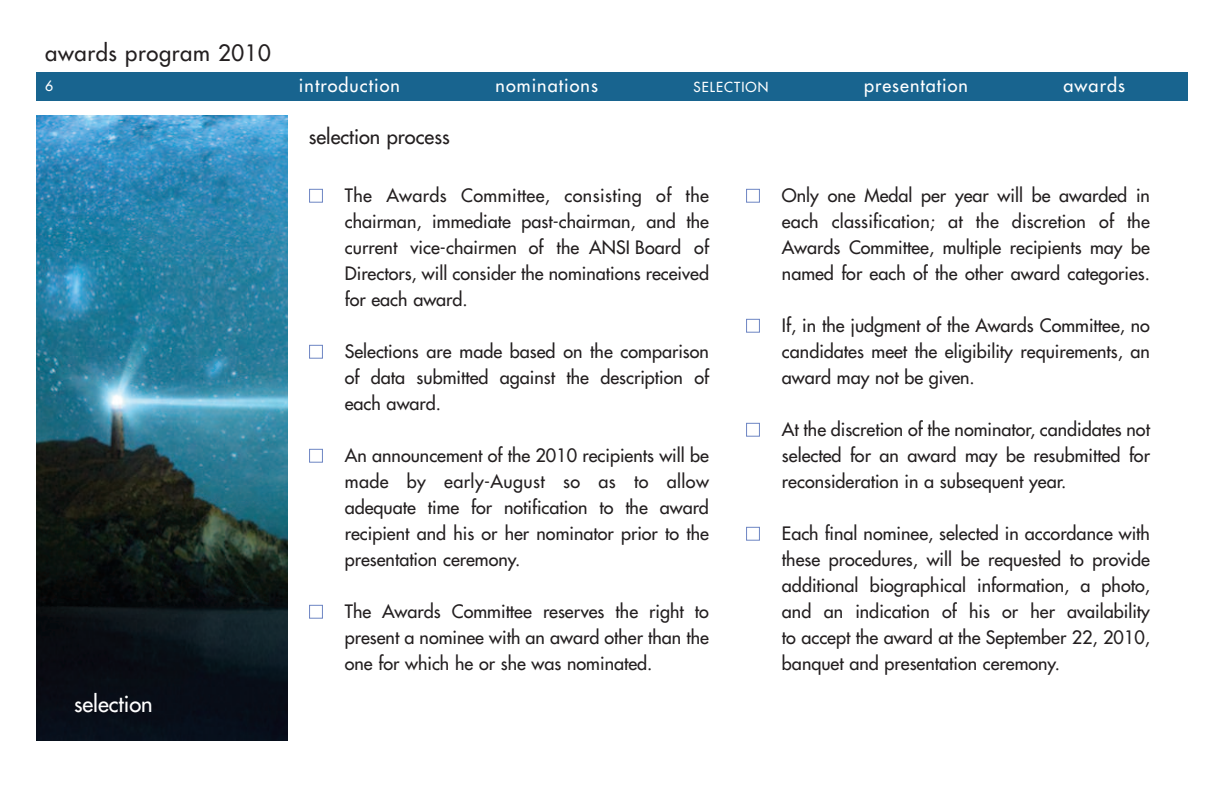
<style>
.page{position:relative;width:1224px;height:792px;background:#fff}
.page>*{position:absolute;margin:0;border:0;box-sizing:border-box;transform-origin:0 0}
.t1{font:22px "Futura";letter-spacing:.03em;color:#231f20}
.t2{font:22px "Futura";color:#fff}
.t3{font:20px "Futura";color:#231f20}
.t4{font:18px/26px "Futura";color:#231f20;text-align:justify}
.t5{font:18px "Futura";letter-spacing:.06em;color:#fff}
.t6{font:14px "Futura";color:#fff}
.t7{font:13.6px "Futura";letter-spacing:.075em;color:#fff}
.s1{color:#fff}
</style>
<div class="page">
<div style="left:36px;top:72px;width:1152px;height:29px;background:#18648f"></div>
<img style="left:36px;top:115px;width:252px;height:625px">
<p class="t1" style="left:45px;top:42px;width:227px">awards program 2010</p>
<p class="t6" style="left:45px;top:78px;width:10px">6</p>
<p class="t2" style="left:74px;top:693px;width:80px">selection</p>
<p class="t5" style="left:299px;top:76px;width:102px">introduction</p>
<p class="t5" style="left:496px;top:76px;width:104px">nominations</p>
<p class="t7" style="left:694px;top:80px;width:76px">SELECTION</p>
<p class="t5" style="left:864px;top:76px;width:106px">presentation</p>
<p class="t5" style="left:1064px;top:76px;width:63px">awards</p>
<p class="t3" style="left:309px;top:126px;width:142px">selection process</p>
<p class="t4" style="left:345px;top:184px;width:366px;text-indent:-36px"><span class="s1">■</span> The Awards Committee, consisting of the chairman, immediate past-chairman, and the current vice-chairmen of the ANSI Board of Directors, will consider the nominations received for each award.</p>
<p class="t4" style="left:345px;top:340px;width:366px;text-indent:-36px"><span class="s1">■</span> Selections are made based on the comparison of data submitted against the description of each award.</p>
<p class="t4" style="left:345px;top:444px;width:366px;text-indent:-36px"><span class="s1">■</span> An announcement of the 2010 recipients will be made by early-August so as to allow adequate time for notification to the award recipient and his or her nominator prior to the presentation ceremony.</p>
<p class="t4" style="left:345px;top:600px;width:366px;text-indent:-36px"><span class="s1">■</span> The Awards Committee reserves the right to present a nominee with an award other than the one for which he or she was nominated.</p>
<p class="t4" style="left:782px;top:184px;width:370px;text-indent:-36px"><span class="s1">■</span> Only one Medal per year will be awarded in each classification; at the discretion of the Awards Committee, multiple recipients may be named for each of the other award categories.</p>
<p class="t4" style="left:782px;top:314px;width:370px;text-indent:-36px"><span class="s1">■</span> If, in the judgment of the Awards Committee, no candidates meet the eligibility requirements, an award may not be given.</p>
<p class="t4" style="left:782px;top:418px;width:370px;text-indent:-36px"><span class="s1">■</span> At the discretion of the nominator, candidates not selected for an award may be resubmitted for reconsideration in a subsequent year.</p>
<p class="t4" style="left:782px;top:522px;width:370px;text-indent:-36px"><span class="s1">■</span> Each final nominee, selected in accordance with these procedures, will be requested to provide additional biographical information, a photo, and an indication of his or her availability to accept the award at the September 22, 2010, banquet and presentation ceremony.</p>
</div>
